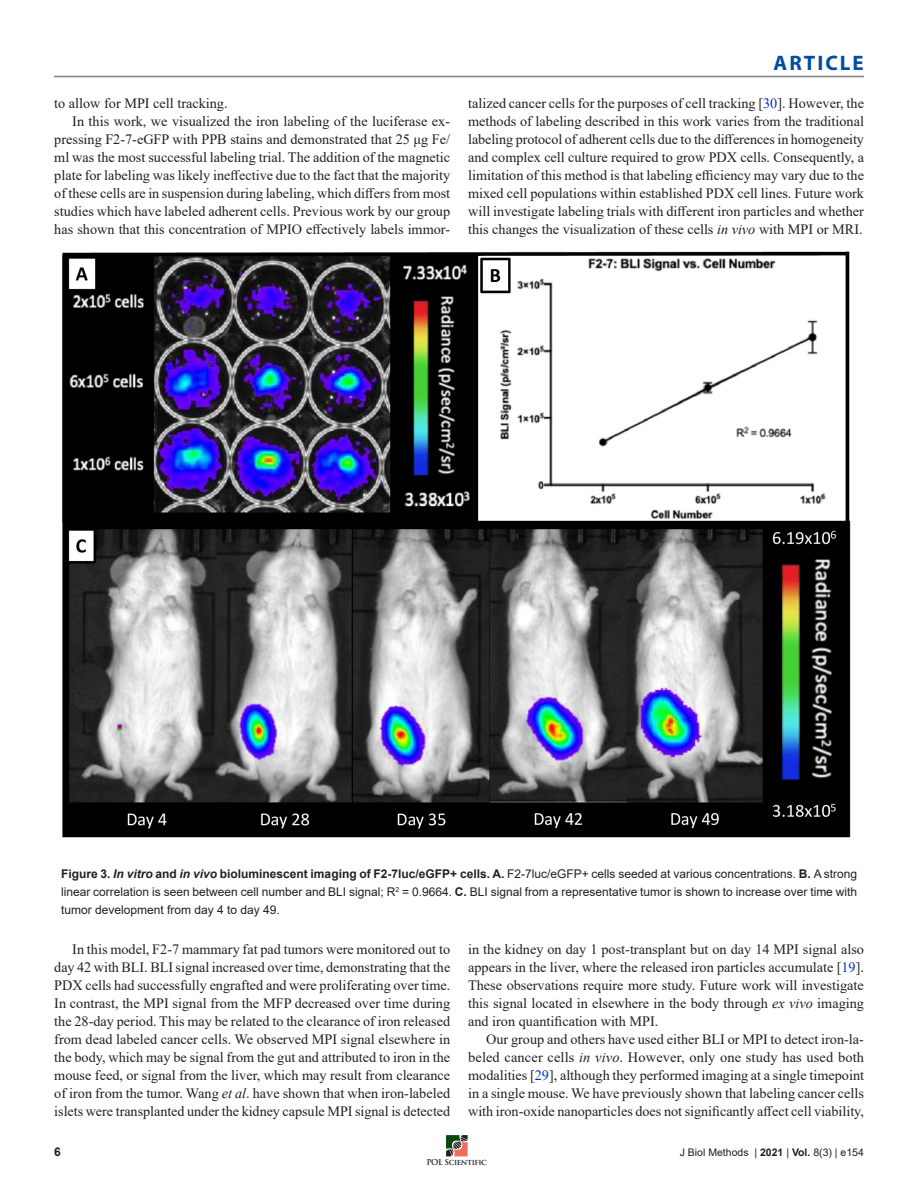
<style>
.page{position:relative;width:918px;height:1188px;background:#fff}
.page>*{position:absolute;margin:0;border:0;box-sizing:border-box;transform-origin:0 0}
.t1{font:700 21px "Myriad Pro";letter-spacing:.095em;color:#014da2}
.Body{font:14.25px/18px "Times New Roman";color:#231f20;text-align:justify}
.Figure_Legend_-_Span{font:12px/18px "Arial";color:#231f20;text-align:justify}
.t2{font:700 12px "Arial";color:#231f20}
.t3{font:10.5px "Arial";color:#231f20}
.t4{font:700 7.95px "Trajan Pro";letter-spacing:-.05em;color:#231f20}
.s1{color:#002fc4}
.s2{font-style:italic}
.s3{font-weight:700}
.s4{font-weight:700;font-style:italic}
</style>
<div class="page">
<svg style="left:446px;top:1135px;width:22px;height:21px"></svg>
<hr style="left:54px;top:76px;width:810px;height:1px;background:#808285">
<img style="left:62px;top:251px;width:789px;height:587px">
<p class="Body" style="left:54px;top:94px;width:175px">to allow for MPI cell tracking.</p>
<p class="Body" style="left:54px;top:112px;width:397px;text-indent:18px">In this work, we visualized the iron labeling of the luciferase ex&shy;pressing F2-7-eGFP with PPB stains and demonstrated that 25 μg Fe/ ml was the most successful labeling trial. The addition of the magnetic plate for labeling was likely ineffective due to the fact that the majority of these cells are in suspension during labeling, which differs from most studies which have labeled adherent cells. Previous work by our group has shown that this concentration of MPIO effectively labels immor-</p>
<h1 class="t1" style="left:774px;top:49px;width:92px">ARTICLE</h1>
<p class="Body" style="left:468px;top:94px;width:397px">talized cancer cells for the purposes of cell tracking [<span class="s1">30</span>]. However, the methods of labeling described in this work varies from the traditional labeling protocol of adherent cells due to the differences in homogeneity and complex cell culture required to grow PDX cells. Consequently, a limitation of this method is that labeling efficiency may vary due to the mixed cell populations within established PDX cell lines. Future work will investigate labeling trials with different iron particles and whether this changes the visualization of these cells <span class="s2">in vivo</span> with MPI or MRI.</p>
<p class="Figure_Legend_-_Span" style="left:61px;top:864px;width:798px"><span class="s3">Figure 3.</span> <span class="s4">In vitro</span> <span class="s3">and</span> <span class="s4">in vivo</span> <span class="s3">bioluminescent imaging of F2-7luc/eGFP+ cells. A.</span> F2-7luc/eGFP+ cells seeded at various concentrations. <span class="s3">B.</span> A strong linear correlation is seen between cell number and BLI signal; R<sup>2</sup> = 0.9664. <span class="s3">C.</span> BLI signal from a representative tumor is shown to increase over time with tumor development from day 4 to day 49.</p>
<p class="Body" style="left:54px;top:940px;width:398px;text-indent:18px">In this model, F2-7 mammary fat pad tumors were monitored out to day 42 with BLI. BLI signal increased over time, demonstrating that the PDX cells had successfully engrafted and were proliferating over time.<br>In contrast, the MPI signal from the MFP decreased over time during the 28-day period. This may be related to the clearance of iron released from dead labeled cancer cells. We observed MPI signal elsewhere in the body, which may be signal from the gut and attributed to iron in the mouse feed, or signal from the liver, which may result from clearance of iron from the tumor. Wang <span class="s2">et al</span>. have shown that when iron-labeled islets were transplanted under the kidney capsule MPI signal is detected</p>
<p class="Body" style="left:468px;top:940px;width:397px">in the kidney on day 1 post-transplant but on day 14 MPI signal also appears in the liver, where the released iron particles accumulate [<span class="s1">19</span>].<br>These observations require more study. Future work will investigate this signal located in elsewhere in the body through <span class="s2">ex vivo</span> imaging and iron quantification with MPI.</p>
<p class="Body" style="left:468px;top:1030px;width:397px;text-indent:18px">Our group and others have used either BLI or MPI to detect iron-la&shy;beled cancer cells <span class="s2">in vivo</span>. However, only one study has used both modalities [<span class="s1">29</span>], although they performed imaging at a single timepoint in a single mouse. We have previously shown that labeling cancer cells with iron-oxide nanoparticles does not significantly affect cell viability,</p>
<p class="t2" style="left:54px;top:1143px;width:8px">6</p>
<p class="t3" style="left:680px;top:1145px;width:186px">J Biol Methods | <span class="s3">2021</span> | <span class="s3">Vol.</span> 8(3) | e154</p>
<p class="t4" style="left:427px;top:1158px;width:62px">POL Scientific</p>
</div>
